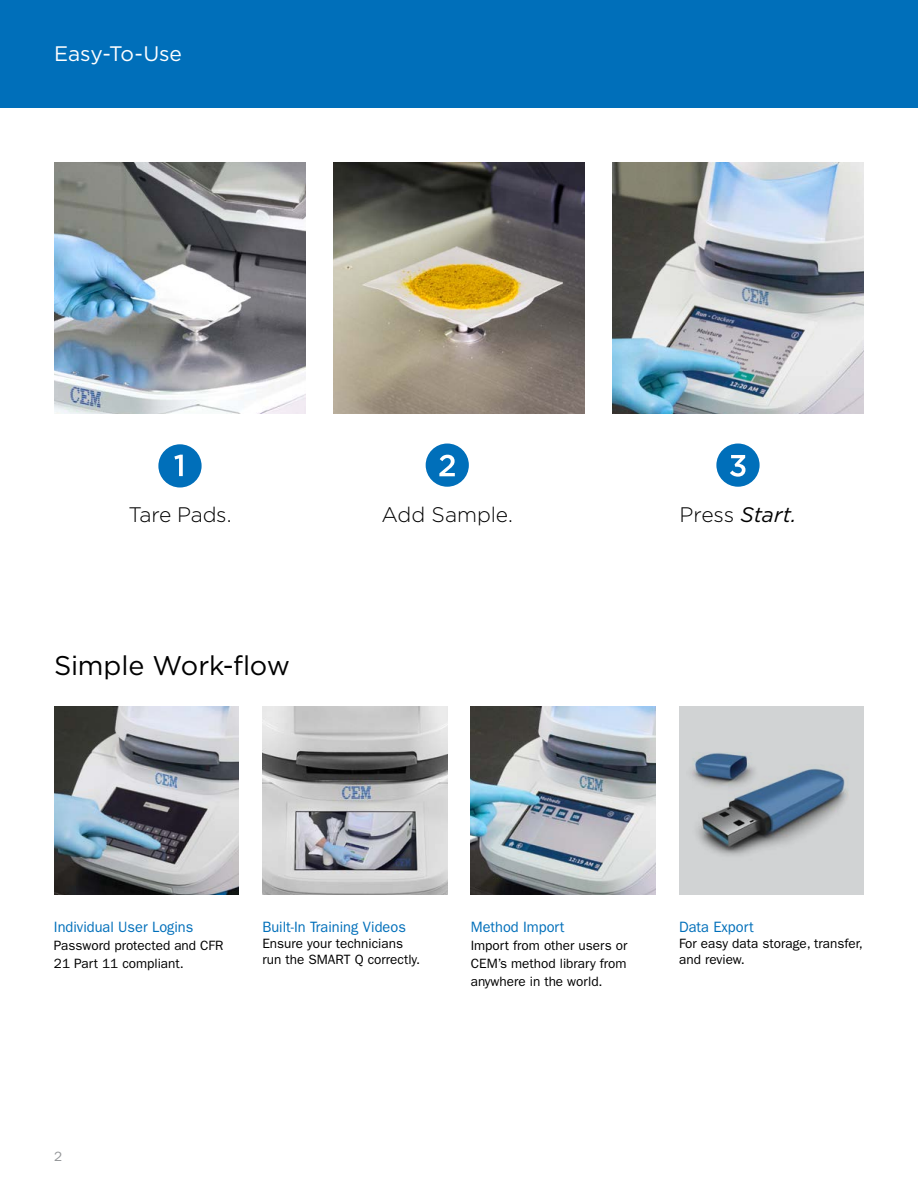
<style>
.page{position:relative;width:918px;height:1188px;background:#fff}
.page>*{position:absolute;margin:0;border:0;box-sizing:border-box;transform-origin:0 0}
.Section_Heading_2{font:27px "Gotham HTF";letter-spacing:-.005em;color:#000}
.Subject_Headline{font:300 21px "Gotham HTF";letter-spacing:-.01em;color:#000}
.Section_Bar{font:21px "Gotham HTF";letter-spacing:-.005em;color:#fff}
.Subject_Headline-2{font:italic 21px "Gotham HTF";letter-spacing:-.005em;color:#000}
.body_copy{font:15px "ITC Franklin Gothic Std";color:#006fba}
.body_copy-2{font:13.5px/18px "ITC Franklin Gothic Std";color:#000}
.t1{font:13.5px "ITC Franklin Gothic Std";color:#939598}
.s1{font-weight:300;font-style:normal}
</style>
<div class="page">
<div style="left:0;top:0;width:918px;height:108px;background:#006fba"></div>
<img style="left:54px;top:162px;width:252px;height:252px">
<img style="left:333px;top:162px;width:252px;height:252px">
<img style="left:612px;top:162px;width:252px;height:252px">
<img style="left:54px;top:707px;width:185px;height:188px">
<img style="left:262px;top:707px;width:185px;height:188px">
<img style="left:471px;top:707px;width:185px;height:188px">
<div style="left:679px;top:707px;width:185px;height:188px;background:#d1d3d4"></div>
<img style="left:691px;top:753px;width:157px;height:103px">
<div style="left:158px;top:444px;width:44px;height:44px;background:#006fba;border-radius:50%"></div>
<svg style="left:174px;top:455px;width:9px;height:21px"></svg>
<div style="left:426px;top:444px;width:43px;height:43px;background:#006fba;border-radius:50%"></div>
<svg style="left:439px;top:455px;width:16px;height:21px"></svg>
<div style="left:716px;top:444px;width:44px;height:43px;background:#006fba;border-radius:50%"></div>
<svg style="left:730px;top:455px;width:16px;height:22px"></svg>
<p class="Section_Bar" style="left:54px;top:42px;width:129px">Easy-To-Use</p>
<p class="Subject_Headline" style="left:128px;top:503px;width:105px">Tare Pads.</p>
<p class="Subject_Headline" style="left:381px;top:503px;width:133px">Add Sample.</p>
<p class="Subject_Headline-2" style="left:680px;top:503px;width:118px"><span class="s1">Press</span> Start.</p>
<p class="Section_Heading_2" style="left:54px;top:651px;width:237px">Simple Work-flow</p>
<p class="body_copy" style="left:54px;top:918px;width:141px">Individual User Logins</p>
<p class="body_copy-2" style="left:54px;top:937px;width:171px">Password protected and CFR<br>21 Part 11 compliant.</p>
<p class="body_copy" style="left:262px;top:918px;width:145px">Built-In Training Videos</p>
<p class="body_copy-2" style="left:262px;top:936px;width:159px;line-height:16.2px">Ensure your technicians run the SMART Q correctly.</p>
<p class="body_copy" style="left:471px;top:918px;width:95px">Method Import</p>
<p class="body_copy-2" style="left:471px;top:937px;width:158px;text-align:justify">Import from other users or CEM’s method library from anywhere in the world.</p>
<p class="body_copy" style="left:679px;top:918px;width:76px">Data Export</p>
<p class="body_copy-2" style="left:679px;top:936px;width:185px;line-height:16.2px">For easy data storage, transfer, and review.</p>
<p class="t1" style="left:54px;top:1149px;width:10px">2</p>
</div>
